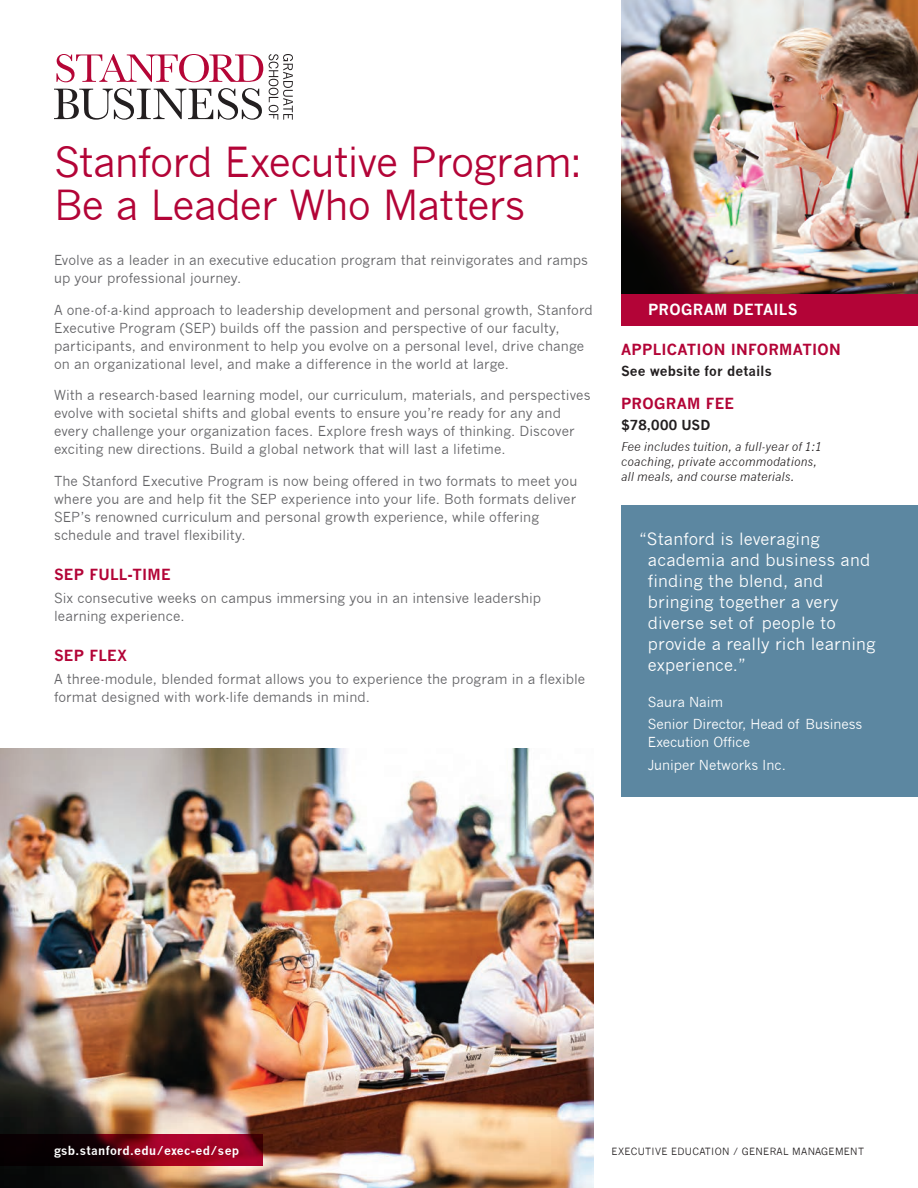
<style>
.page{position:relative;width:918px;height:1188px;background:#fff}
.page>*{position:absolute;margin:0;border:0;box-sizing:border-box;transform-origin:0 0}
.t1{font:40.5px/43.5px "News Gothic";letter-spacing:-.025em;color:#b30437}
.t2{font:16.5px/21px "News Gothic";letter-spacing:.01em;color:#fff}
.t3{font:700 15px "News Gothic";letter-spacing:.015em;color:#b30437}
.t4{font:700 15px "News Gothic";letter-spacing:.025em;color:#fff}
.t5{font:13.5px/18px "News Gothic";letter-spacing:.005em;color:#636366}
.t6{font:13.5px/22.5px "News Gothic";letter-spacing:-.005em;color:#fff}
.t7{font:700 13.5px "News Gothic";color:#231f20}
.t8{font:italic 12px/15px "News Gothic";letter-spacing:.01em;color:#231f20}
.t9{font:700 12px "News Gothic";letter-spacing:.03em;color:#fff}
.t10{font:9.75px "News Gothic";letter-spacing:.03em;color:#231f20}
</style>
<div class="page">
<img style="left:0;top:749px;width:594px;height:439px">
<img style="left:621px;top:0;width:297px;height:294px">
<div style="left:621px;top:294px;width:297px;height:31px;background:#b30437"></div>
<svg style="left:269px;top:54px;width:24px;height:66px"></svg>
<svg style="left:56px;top:54px;width:207px;height:28px"></svg>
<svg style="left:54px;top:88px;width:208px;height:32px"></svg>
<div style="left:621px;top:506px;width:297px;height:291px;background:#5c87a1"></div>
<svg style="left:0;top:1135px;width:263px;height:31px"></svg>
<h1 class="t1" style="left:54px;top:140px;width:530px">Stanford Executive Program:<br>Be a Leader Who Matters</h1>
<p class="t5" style="left:54px;top:251px;width:536px">Evolve as a leader in an executive education program that reinvigorates and ramps up your professional journey.</p>
<p class="t5" style="left:54px;top:301px;width:540px">A one-of-a-kind approach to leadership development and personal growth, Stanford Executive Program (SEP) builds off the passion and perspective of our faculty, participants, and environment to help you evolve on a personal level, drive change on an organizational level, and make a difference in the world at large.</p>
<p class="t5" style="left:54px;top:386px;width:538px">With a research-based learning model, our curriculum, materials, and perspectives evolve with societal shifts and global events to ensure you’re ready for any and every challenge your organization faces. Explore fresh ways of thinking. Discover exciting new directions. Build a global network that will last a lifetime.</p>
<p class="t5" style="left:54px;top:472px;width:525px">The Stanford Executive Program is now being offered in two formats to meet you where you are and help fit the SEP experience into your life. Both formats deliver SEP’s renowned curriculum and personal growth experience, while offering schedule and travel flexibility.</p>
<p class="t3" style="left:54px;top:565px;width:118px">SEP FULL-TIME</p>
<p class="t5" style="left:54px;top:589px;width:489px">Six consecutive weeks on campus immersing you in an intensive leadership learning experience.</p>
<p class="t3" style="left:54px;top:646px;width:75px">SEP FLEX</p>
<p class="t5" style="left:54px;top:670px;width:533px">A three-module, blended format allows you to experience the program in a flexible format designed with work-life demands in mind.</p>
<p class="t4" style="left:648px;top:301px;width:151px">PROGRAM DETAILS</p>
<p class="t3" style="left:621px;top:340px;width:221px">APPLICATION INFORMATION</p>
<p class="t7" style="left:621px;top:362px;width:152px">See website for details</p>
<p class="t3" style="left:621px;top:394px;width:115px">PROGRAM FEE</p>
<p class="t7" style="left:621px;top:416px;width:91px">$78,000 USD</p>
<p class="t8" style="left:621px;top:439px;width:203px">Fee includes tuition, a full-year of 1:1 coaching, private accommodations, all meals, and course materials.</p>
<p class="t2" style="left:648px;top:529px;width:229px;text-indent:-9px">“Stanford is leveraging academia and business and finding the blend, and bringing together a very diverse set of people to provide a really rich learning experience.”</p>
<p class="t6" style="left:648px;top:691px;width:216px">Saura Naim<br>Senior Director, Head of Business</p>
<p class="t6" style="left:648px;top:731px;width:139px">Execution Office<br>Juniper Networks Inc.</p>
<p class="t9" style="left:54px;top:1143px;width:187px">gsb.stanford.edu/exec-ed/sep</p>
<p class="t10" style="left:612px;top:1146px;width:254px">EXECUTIVE EDUCATION / GENERAL MANAGEMENT</p>
</div>
